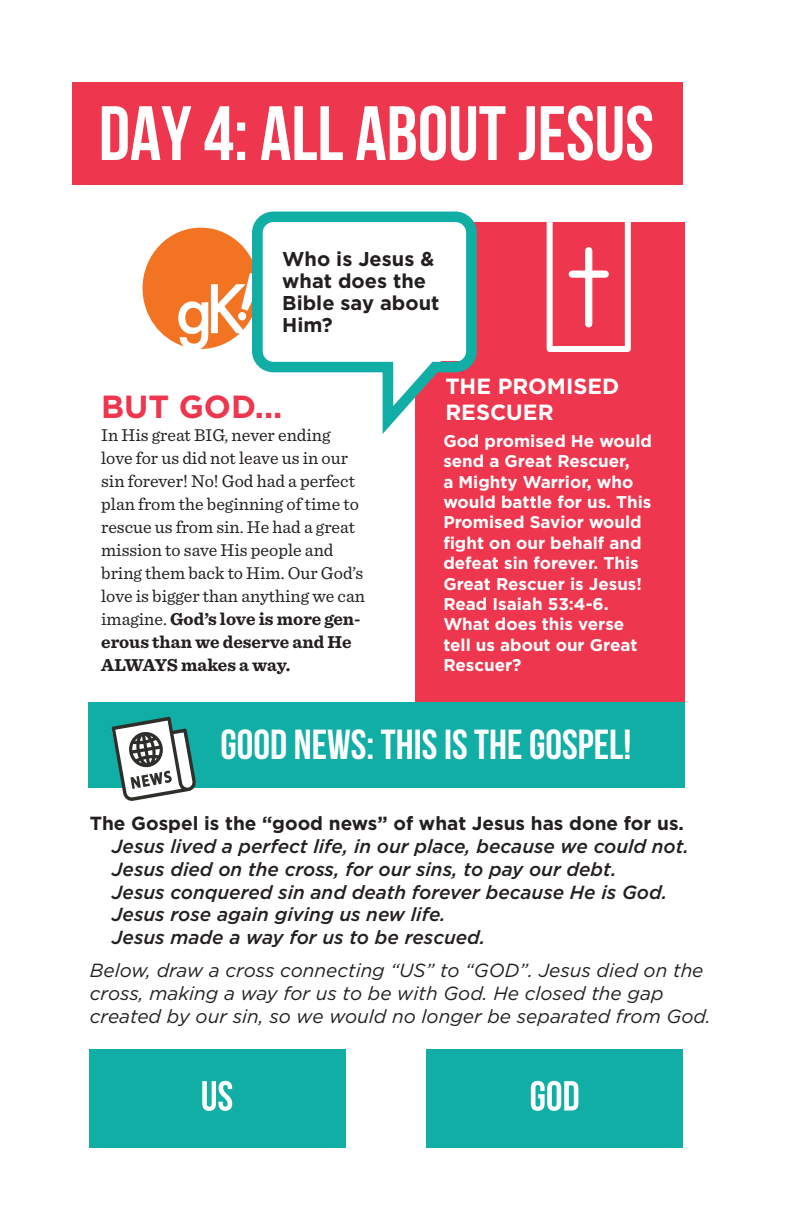
<style>
.page{position:relative;width:792px;height:1224px;background:#fff}
.page>*{position:absolute;margin:0;border:0;box-sizing:border-box;transform-origin:0 0}
.t1{font:700 76.8px "Bebas Neue";color:#fff}
.t2{font:700 42px "Bebas Neue";color:#fff}
.t3{font:700 32px "Gotham";color:#ee374e}
.t4{font:700 22px/26px "Gotham";color:#fff}
.t5{font:700 20px/22px "Gotham";color:#231f20}
.t6{font:italic 500 19px/22.8px "Gotham";color:#231f20}
.t7{font:italic 19px/22.8px "Gotham";color:#231f20}
.t8{font:700 19px "Gotham";color:#231f20}
.t9{font:18px/23px "Sentinel";color:#231f20}
.t10{font:700 17px/20.4px "Gotham";color:#fff}
.s1{font-weight:700}
</style>
<div class="page">
<div style="left:415px;top:222px;width:269px;height:497px;background:#ee374e"></div>
<svg style="left:143px;top:228px;width:109px;height:121px"></svg>
<div style="left:72px;top:83px;width:610px;height:102px;background:#ee374e"></div>
<svg style="left:252px;top:212px;width:225px;height:222px"></svg>
<div style="left:585px;top:251px;width:7px;height:73px;background:#fff"></div>
<div style="left:572px;top:271px;width:33px;height:7px;background:#fff"></div>
<div style="left:547px;top:198px;width:84px;height:154px;border:6px solid #fff"></div>
<div style="left:89px;top:1050px;width:257px;height:98px;background:#11aea6"></div>
<div style="left:88px;top:703px;width:596px;height:85px;background:#11aea6"></div>
<svg style="left:112px;top:717px;width:84px;height:84px"></svg>
<div style="left:426px;top:1050px;width:257px;height:98px;background:#11aea6"></div>
<svg style="left:202px;top:1081px;width:30px;height:30px"></svg>
<svg style="left:531px;top:1081px;width:47px;height:30px"></svg>
<h1 class="t1" style="left:99px;top:89px;width:557px">DAY 4: ALL ABOUT JESUS</h1>
<p class="t5" style="left:282px;top:249px;width:159px">Who is Jesus &amp; what does the<br>Bible say about<br>Him?</p>
<h3 class="t3" style="left:101px;top:392px;width:183px">BUT GOD...</h3>
<p class="t9" style="left:101px;top:424px;width:265px">In His great BIG, never ending love for us did not leave us in our sin forever! No! God had a perfect plan from the beginning of time to rescue us from sin. He had a great mission to save His people and bring them back to Him. Our God’s love is bigger than anything we can imagine. <span class="s1">God’s love is more gen&shy;erous than we deserve and He<br>ALWAYS makes a way.</span></p>
<p class="t4" style="left:445px;top:374px;width:176px">THE PROMISED<br>RESCUER</p>
<p class="t10" style="left:443px;top:432px;width:210px">God promised He would send a Great Rescuer,<br>a Mighty Warrior, who would battle for us. This<br>Promised Savior would fight on our behalf and defeat sin forever. This<br>Great Rescuer is Jesus!<br>Read Isaiah 53:4-6.<br>What does this verse tell us about our Great<br>Rescuer?</p>
<h2 class="t2" style="left:221px;top:720px;width:412px">GOOD NEWS: THIS IS THE GOSPEL!</h2>
<p class="t8" style="left:90px;top:815px;width:596px">The Gospel is the “good news” of what Jesus has done for us.</p>
<p class="t6" style="left:112px;top:836px;width:579px">Jesus lived a perfect life, in our place, because we could not.<br>Jesus died on the cross, for our sins, to pay our debt.<br>Jesus conquered sin and death forever because He is God.<br>Jesus rose again giving us new life.<br>Jesus made a way for us to be rescued.</p>
<p class="t7" style="left:90px;top:960px;width:622px">Below, draw a cross connecting “US” to “GOD”. Jesus died on the cross, making a way for us to be with God. He closed the gap created by our sin, so we would no longer be separated from God.</p>
</div>
